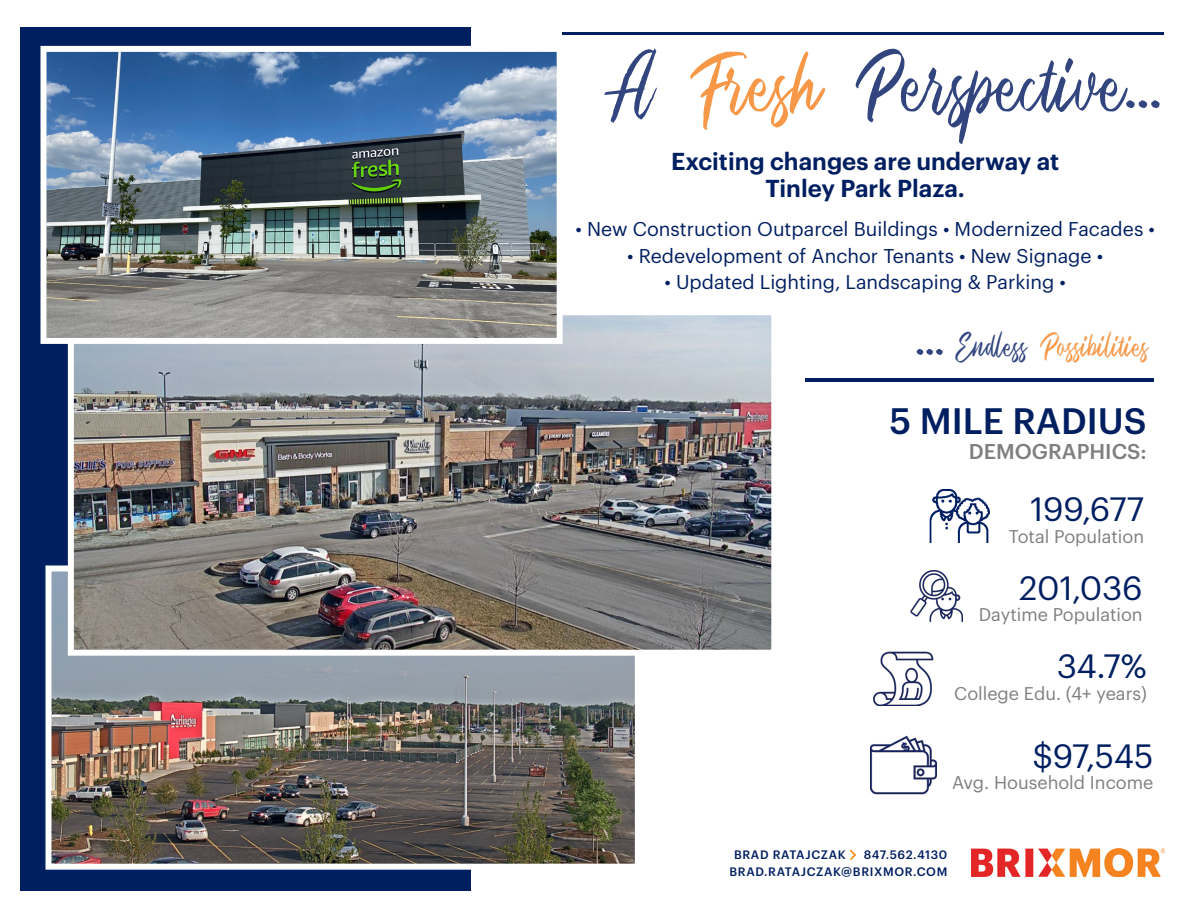
<style>
.page{position:relative;width:1188px;height:918px;background:#fff}
.page>*{position:absolute;margin:0;border:0;box-sizing:border-box;transform-origin:0 0}
.t1{font:97.5px "LS Hymned Script";color:#32457f}
.t2{font:37.5px "LS Hymned Script";color:#f79848}
.t3{font:500 36px "Graphik";color:#001f61}
.t4{font:33px "Graphik";letter-spacing:-.005em;color:#001f61}
.t5{font:600 24px "Graphik";color:#001f61}
.t6{font:500 21px "Graphik";color:#7f7f7f}
.t7{font:19.5px "Graphik";color:#001f61}
.t8{font:18px "Graphik";color:#7f7f7f}
.ALL_PAGES__FOOTER{font:500 12px "Graphik";letter-spacing:.055em;color:#001f61}
.s1{color:#f79848}
.s2{font-size:67.5px}
.s3{font-size:52.5px;color:#32457f}
.s4{color:#32457f}
</style>
<div class="page">
<div style="left:20px;top:27px;width:451px;height:864px;background:#001f61"></div>
<hr style="left:563px;top:33px;width:601px;height:2px;background:#001f61">
<hr style="left:805px;top:378px;width:348px;height:3px;background:#001f61">
<img style="left:929px;top:489px;width:60px;height:54px">
<img style="left:874px;top:652px;width:59px;height:53px">
<img style="left:910px;top:571px;width:53px;height:51px">
<img style="left:871px;top:736px;width:66px;height:59px">
<img style="left:52px;top:572px;width:582px;height:291px">
<div style="left:45px;top:565px;width:596px;height:305px;border:6px solid #fff"></div>
<img style="left:75px;top:316px;width:695px;height:333px">
<div style="left:68px;top:309px;width:709px;height:347px;border:6px solid #fff"></div>
<img style="left:47px;top:53px;width:509px;height:284px">
<div style="left:40px;top:46px;width:523px;height:298px;border:6px solid #fff"></div>
<img style="left:971px;top:849px;width:193px;height:28px">
<svg style="left:850px;top:849px;width:6px;height:11px"></svg>
<p class="t1" style="left:609px;top:11px;width:556px">A <span class="s1">Fresh</span> Perspective<span class="s2">...</span></p>
<p class="t5" style="left:671px;top:143px;width:390px">Exciting changes are underway at</p>
<p class="t5" style="left:765px;top:170px;width:201px">Tinley Park Plaza.</p>
<p class="t7" style="left:575px;top:215px;width:581px">• New Construction Outparcel Buildings • Modernized Facades •</p>
<p class="t7" style="left:627px;top:241px;width:477px">• Redevelopment of Anchor Tenants • New Signage •</p>
<p class="t7" style="left:664px;top:267px;width:403px">• Updated Lighting, Landscaping &amp; Parking •</p>
<p class="t2" style="left:917px;top:318px;width:234px"><span class="s3">...</span> <span class="s4">Endless</span> Possibilities</p>
<p class="t3" style="left:890px;top:393px;width:259px">5 MILE RADIUS</p>
<p class="t6" style="left:969px;top:435px;width:179px">DEMOGRAPHICS:</p>
<p class="t4" style="left:1030px;top:484px;width:115px">199,677</p>
<p class="t8" style="left:1009px;top:523px;width:137px">Total Population</p>
<p class="t4" style="left:1019px;top:563px;width:125px">201,036</p>
<p class="t8" style="left:979px;top:601px;width:166px">Daytime Population</p>
<p class="t4" style="left:1057px;top:642px;width:91px">34.7%</p>
<p class="t8" style="left:954px;top:680px;width:194px">College Edu. (4+ years)</p>
<p class="t4" style="left:1032px;top:731px;width:123px">$97,545</p>
<p class="t8" style="left:952px;top:769px;width:203px">Avg. Household Income</p>
<p class="ALL_PAGES__FOOTER" style="left:734px;top:846px;width:113px">BRAD RATAJCZAK</p>
<p class="ALL_PAGES__FOOTER" style="left:864px;top:846px;width:85px">847.562.4130</p>
<p class="ALL_PAGES__FOOTER" style="left:730px;top:862px;width:219px">BRAD.RATAJCZAK@BRIXMOR.COM</p>
</div>
